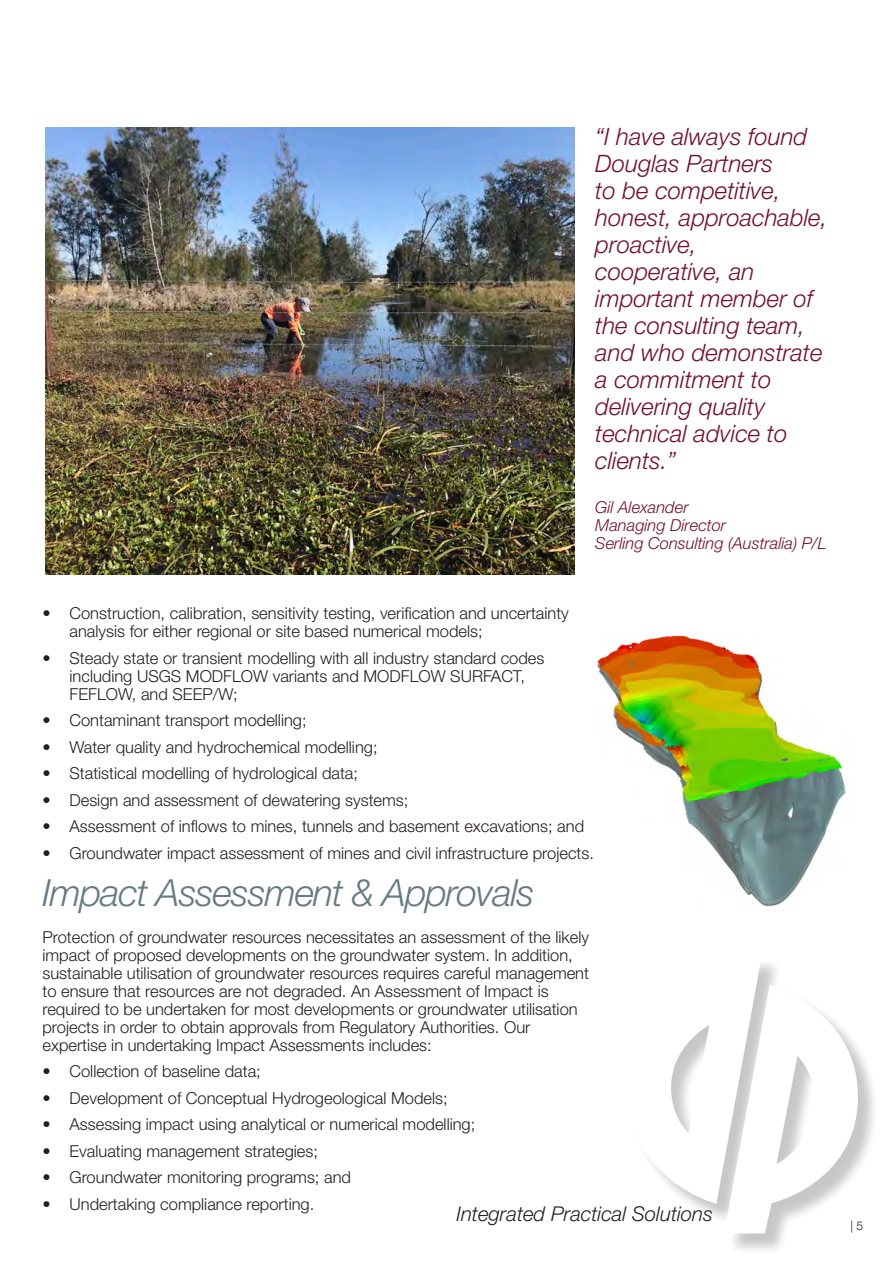
<style>
.page{position:relative;width:893px;height:1263px;background:#fff}
.page>*{position:absolute;margin:0;border:0;box-sizing:border-box;transform-origin:0 0}
.Light_Body_Copy{font:italic 300 37.5px "Helvetica Neue LT Std";letter-spacing:-.03em;color:#657b80}
.Pull_Quote{font:italic 300 24px/27px "Helvetica Neue LT Std";color:#770e28}
.t1{font:italic 300 20.4px "Helvetica Neue LT Std";color:#231f20}
.Light_Body_Copy-2{font:300 16.5px/18px "Helvetica Neue LT Std";color:#231f20}
.Pull_Quote-2{font:italic 300 16.5px/18px "Helvetica Neue LT Std";color:#770e28}
.Light_Body_Copy-3{font:300 12px "Helvetica Neue LT Std";color:#231f20}
</style>
<div class="page">
<img style="left:46px;top:128px;width:528px;height:446px">
<img style="left:597px;top:635px;width:249px;height:271px">
<div style="left:630px;top:958px;width:249px;height:297px;background:#231f20;opacity:.5"></div>
<svg style="left:630px;top:958px;width:229px;height:275px"></svg>
<p class="Pull_Quote" style="left:595px;top:122px;width:234px">“I have always found<br>Douglas Partners<br>to be competitive, honest, approachable, proactive, cooperative, an important member of the consulting team, and who demonstrate a commitment to delivering quality technical advice to clients.”</p>
<p class="Pull_Quote-2" style="left:595px;top:498px;width:233px">Gil Alexander<br>Managing Director<br>Serling Consulting (Australia) P/L</p>
<p class="Light_Body_Copy-2" style="left:70px;top:604px;width:501px;text-indent:-27px">• Construction, calibration, sensitivity testing, verification and uncertainty analysis for either regional or site based numerical models;</p>
<p class="Light_Body_Copy-2" style="left:70px;top:649px;width:476px;text-indent:-27px">• Steady state or transient modelling with all industry standard codes including USGS MODFLOW variants and MODFLOW SURFACT,<br>FEFLOW, and SEEP/W;</p>
<p class="Light_Body_Copy-2" style="left:43px;top:711px;width:266px">• Contaminant transport modelling;</p>
<p class="Light_Body_Copy-2" style="left:43px;top:738px;width:337px">• Water quality and hydrochemical modelling;</p>
<p class="Light_Body_Copy-2" style="left:43px;top:764px;width:317px">• Statistical modelling of hydrological data;</p>
<p class="Light_Body_Copy-2" style="left:43px;top:791px;width:367px">• Design and assessment of dewatering systems;</p>
<p class="Light_Body_Copy-2" style="left:43px;top:817px;width:543px">• Assessment of inflows to mines, tunnels and basement excavations; and</p>
<p class="Light_Body_Copy-2" style="left:43px;top:844px;width:553px">• Groundwater impact assessment of mines and civil infrastructure projects.</p>
<p class="Light_Body_Copy" style="left:43px;top:870px;width:494px">Impact Assessment &amp; Approvals</p>
<p class="Light_Body_Copy-2" style="left:43px;top:928px;width:548px">Protection of groundwater resources necessitates an assessment of the likely impact of proposed developments on the groundwater system. In addition, sustainable utilisation of groundwater resources requires careful management to ensure that resources are not degraded. An Assessment of Impact is required to be undertaken for most developments or groundwater utilisation projects in order to obtain approvals from Regulatory Authorities. Our expertise in undertaking Impact Assessments includes:</p>
<p class="Light_Body_Copy-2" style="left:43px;top:1062px;width:220px">• Collection of baseline data;</p>
<p class="Light_Body_Copy-2" style="left:43px;top:1089px;width:407px">• Development of Conceptual Hydrogeological Models;</p>
<p class="Light_Body_Copy-2" style="left:43px;top:1115px;width:434px">• Assessing impact using analytical or numerical modelling;</p>
<p class="Light_Body_Copy-2" style="left:43px;top:1142px;width:277px">• Evaluating management strategies;</p>
<p class="Light_Body_Copy-2" style="left:43px;top:1168px;width:310px">• Groundwater monitoring programs; and</p>
<p class="Light_Body_Copy-2" style="left:43px;top:1195px;width:273px">• Undertaking compliance reporting.</p>
<p class="t1" style="left:456px;top:1201px;width:258px">Integrated Practical Solutions</p>
<p class="Light_Body_Copy-3" style="left:850px;top:1218px;width:14px">| 5</p>
</div>
